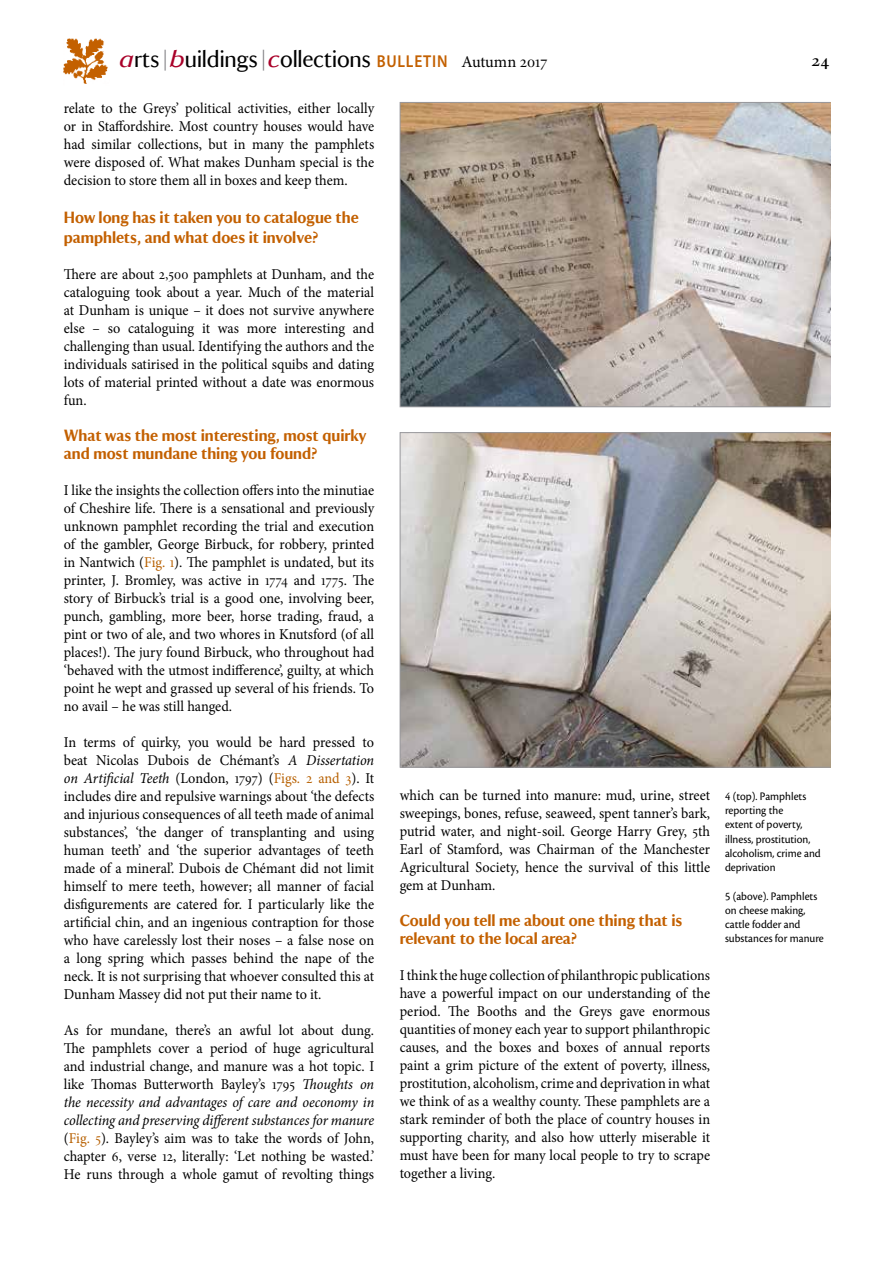
<style>
.page{position:relative;width:893px;height:1263px;background:#fff}
.page>*{position:absolute;margin:0;border:0;box-sizing:border-box;transform-origin:0 0}
.t1{font:24px "National Trust TT";letter-spacing:-.01em;color:#000;scale:.95 1}
.t2{font:18px "Bembo Semibold Os F";color:#000}
.t3{font:700 16.5px/18px "National Trust TT";color:#c36000;scale:.95 1}
.t4{font:15px/18px "Minion Pro";color:#000;text-align:justify;scale:.95 1}
.t5{font:12px/14.2px "Cronos Pro";color:#000;scale:.95 1}
.s1{font-style:italic;color:#a90029}
.s2{font-family:"Bembo";color:#818084}
.s3{font-family:"Myriad Pro";font-weight:600;font-size:17.25px;color:#c36000}
.s4{font-family:"Minion Pro";font-size:16.5px}
.s5{font-family:"Minion Exp Display";font-size:16.5px}
.s6{font-family:"Minion Exp Display"}
.s7{color:#b76000}
.s8{font-family:"Minion Exp Display";color:#b76000}
.s9{font-style:italic}
</style>
<div class="page">
<img style="left:63px;top:39px;width:45px;height:45px">
<img style="left:402px;top:104px;width:427px;height:301px">
<div style="left:400px;top:102px;width:431px;height:305px;border:1px solid #98989c"></div>
<img style="left:402px;top:434px;width:427px;height:331px">
<div style="left:400px;top:432px;width:431px;height:335px;border:1px solid #98989c"></div>
<h1 class="t1" style="left:119px;top:43px;width:452px"><span class="s1">a</span>rts<span class="s2">|</span><span class="s1">b</span>uildings<span class="s2">|</span><span class="s1">c</span>ollections <span class="s3">BULLETIN</span> <span class="s4">Autumn</span> <span class="s5">2017</span></h1>
<p class="t2" style="left:811px;top:51px;width:19px">24</p>
<p class="t4" style="left:64px;top:99px;width:328px">relate to the Greys’ political activities, either locally or in Staffordshire. Most country houses would have had similar collections, but in many the pamphlets were disposed of. What makes Dunham special is the decision to store them all in boxes and keep them.</p>
<p class="t3" style="left:64px;top:206px;width:312px;line-height:19.8px">How long has it taken you to catalogue the pamphlets, and what does it involve?</p>
<p class="t4" style="left:64px;top:265px;width:328px">There are about <span class="s6">2,500</span> pamphlets at Dunham, and the cataloguing took about a year. Much of the material at Dunham is unique – it does not survive anywhere else – so cataloguing it was more interesting and challenging than usual. Identifying the authors and the individuals satirised in the political squibs and dating lots of material printed without a date was enormous fun.</p>
<p class="t3" style="left:64px;top:425px;width:320px">What was the most interesting, most quirky and most mundane thing you found?</p>
<p class="t4" style="left:64px;top:481px;width:328px">I like the insights the collection offers into the minutiae of Cheshire life. There is a sensational and previously unknown pamphlet recording the trial and execution of the gambler, George Birbuck, for robbery, printed in Nantwich (<span class="s7">Fig.</span> <span class="s8">1</span>). The pamphlet is undated, but its printer, J. Bromley, was active in <span class="s6">1774</span> and <span class="s6">1775</span>. The story of Birbuck’s trial is a good one, involving beer, punch, gambling, more beer, horse trading, fraud, a pint or two of ale, and two whores in Knutsford (of all places!). The jury found Birbuck, who throughout had ‘behaved with the utmost indifference’, guilty, at which point he wept and grassed up several of his friends. To no avail – he was still hanged.</p>
<p class="t4" style="left:64px;top:733px;width:328px">In terms of quirky, you would be hard pressed to beat Nicolas Dubois de Chémant’s <span class="s9">A Dissertation on Artificial Teeth</span> (London, <span class="s6">1797</span>) (<span class="s7">Figs.</span> <span class="s8">2</span> <span class="s7">and</span> <span class="s8">3</span>). It includes dire and repulsive warnings about ‘the defects and injurious consequences of all teeth made of animal substances’, ‘the danger of transplanting and using human teeth’ and ‘the superior advantages of teeth made of a mineral’. Dubois de Chémant did not limit himself to mere teeth, however; all manner of facial disfigurements are catered for. I particularly like the artificial chin, and an ingenious contraption for those who have carelessly lost their noses – a false nose on a long spring which passes behind the nape of the neck. It is not surprising that whoever consulted this at Dunham Massey did not put their name to it.</p>
<p class="t4" style="left:64px;top:1021px;width:328px">As for mundane, there’s an awful lot about dung.<br>The pamphlets cover a period of huge agricultural and industrial change, and manure was a hot topic. I like Thomas Butterworth Bayley’s <span class="s6">1795</span> <span class="s9">Thoughts on the necessity and advantages of care and oeconomy in collecting and preserving different substances for manure </span>(<span class="s7">Fig.</span> <span class="s8">5</span>). Bayley’s aim was to take the words of John, chapter <span class="s6">6</span>, verse <span class="s6">12</span>, literally: ‘Let nothing be wasted.’ He runs through a whole gamut of revolting things</p>
<p class="t4" style="left:400px;top:786px;width:328px">which can be turned into manure: mud, urine, street sweepings, bones, refuse, seaweed, spent tanner’s bark, putrid water, and night-soil. George Harry Grey, <span class="s6">5</span>th Earl of Stamford, was Chairman of the Manchester Agricultural Society, hence the survival of this little gem at Dunham.</p>
<p class="t3" style="left:400px;top:910px;width:299px">Could you tell me about one thing that is relevant to the local area?</p>
<p class="t4" style="left:400px;top:966px;width:328px">I think the huge collection of philanthropic publications have a powerful impact on our understanding of the period. The Booths and the Greys gave enormous quantities of money each year to support philanthropic causes, and the boxes and boxes of annual reports paint a grim picture of the extent of poverty, illness, prostitution, alcoholism, crime and deprivation in what we think of as a wealthy county. These pamphlets are a stark reminder of both the place of country houses in supporting charity, and also how utterly miserable it must have been for many local people to try to scrape together a living.</p>
<p class="t5" style="left:725px;top:789px;width:102px">4 (top). Pamphlets reporting the<br>extent of poverty, illness, prostitution, alcoholism, crime and deprivation</p>
<p class="t5" style="left:725px;top:889px;width:106px">5 (above). Pamphlets on cheese making, cattle fodder and substances for manure</p>
</div>
